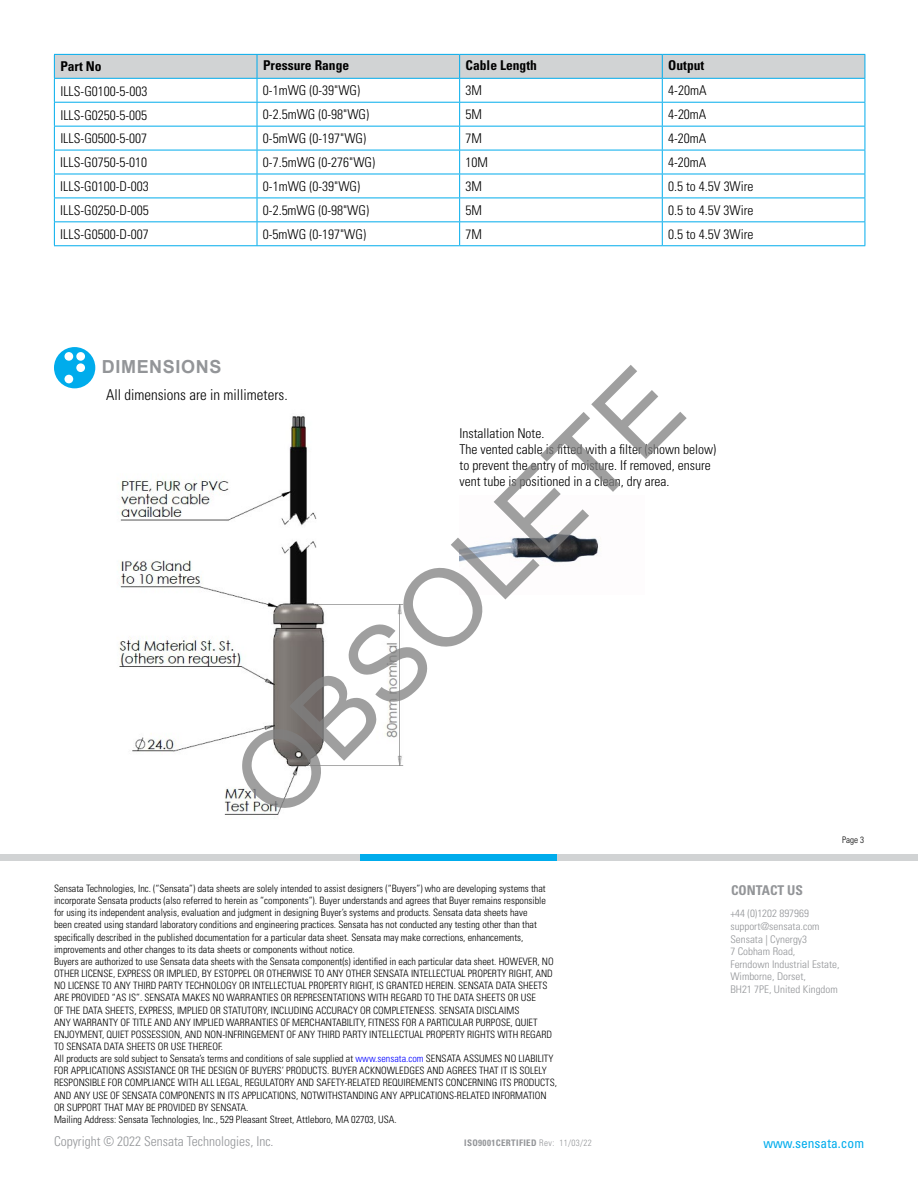
<style>
.page{position:relative;width:918px;height:1188px;background:#fff}
.page>*{position:absolute;margin:0;border:0;box-sizing:border-box;transform-origin:0 0}
.t1{font:108px "Arial";color:rgb(128 128 128/.75)}
.t2{font:700 18px "Arial";letter-spacing:.035em;color:#939598}
.t3{font:300 condensed 15px "Univers";color:#000}
.t4{font:300 condensed 13.5px/16.2px "Univers";color:#000}
.t5{font:300 condensed 13.5px "Univers";color:#939598}
.t6{font:700 condensed 13.5px "Univers LT Std";color:#000}
.t7{font:condensed 13.5px "Univers LT Std";color:#00acec}
.t8{font:700 condensed 13.5px "Univers LT Std";color:#939598}
.t9{font:300 condensed 10.5px/12.6px "Univers";color:#939598;scale:1.05 1}
.t10{font:300 condensed 10.2px/12.1px "Univers";color:#000}
.t11{font:700 condensed 9px "Univers LT Std";letter-spacing:.04em;color:#939598}
.t12{font:300 condensed 9px "Univers";color:#000}
.s1{color:#00f}
.s2{font-family:"Univers";font-weight:300}
</style>
<div class="page">
<div style="left:0;top:854px;width:361px;height:7px;background:#d1d3d4"></div>
<div style="left:557px;top:854px;width:361px;height:7px;background:#d1d3d4"></div>
<div style="left:361px;top:854px;width:196px;height:7px;background:#00acec"></div>
<svg style="left:54px;top:54px;width:812px;height:191px"></svg>
<hr style="left:54px;top:102px;width:203px;height:1px;background:#00acec">
<hr style="left:54px;top:126px;width:203px;height:1px;background:#00acec">
<hr style="left:54px;top:150px;width:203px;height:1px;background:#00acec">
<hr style="left:54px;top:174px;width:203px;height:1px;background:#00acec">
<hr style="left:54px;top:198px;width:203px;height:1px;background:#00acec">
<hr style="left:54px;top:221px;width:203px;height:1px;background:#00acec">
<hr style="left:54px;top:245px;width:203px;height:1px;background:#00acec">
<hr style="left:257px;top:102px;width:203px;height:1px;background:#00acec">
<hr style="left:460px;top:102px;width:202px;height:1px;background:#00acec">
<hr style="left:662px;top:102px;width:203px;height:1px;background:#00acec">
<hr style="left:257px;top:126px;width:203px;height:1px;background:#00acec">
<hr style="left:460px;top:126px;width:202px;height:1px;background:#00acec">
<hr style="left:662px;top:126px;width:203px;height:1px;background:#00acec">
<hr style="left:257px;top:150px;width:203px;height:1px;background:#00acec">
<hr style="left:460px;top:150px;width:202px;height:1px;background:#00acec">
<hr style="left:662px;top:150px;width:203px;height:1px;background:#00acec">
<hr style="left:257px;top:174px;width:203px;height:1px;background:#00acec">
<hr style="left:460px;top:174px;width:202px;height:1px;background:#00acec">
<hr style="left:662px;top:174px;width:203px;height:1px;background:#00acec">
<hr style="left:257px;top:198px;width:203px;height:1px;background:#00acec">
<hr style="left:460px;top:198px;width:202px;height:1px;background:#00acec">
<hr style="left:662px;top:198px;width:203px;height:1px;background:#00acec">
<hr style="left:257px;top:221px;width:203px;height:1px;background:#00acec">
<hr style="left:460px;top:221px;width:202px;height:1px;background:#00acec">
<hr style="left:662px;top:221px;width:203px;height:1px;background:#00acec">
<hr style="left:257px;top:245px;width:203px;height:1px;background:#00acec">
<hr style="left:460px;top:245px;width:202px;height:1px;background:#00acec">
<hr style="left:662px;top:245px;width:203px;height:1px;background:#00acec">
<img style="left:119px;top:416px;width:285px;height:399px">
<img style="left:459px;top:534px;width:139px;height:29px">
<div style="left:54px;top:347px;width:41px;height:41px;background:#00acec;border-radius:50%"></div>
<div style="left:65px;top:352px;width:8px;height:9px;background:#fff;border-radius:50%"></div>
<div style="left:76px;top:352px;width:9px;height:9px;background:#fff;border-radius:50%"></div>
<div style="left:76px;top:363px;width:9px;height:9px;background:#fff;border-radius:50%"></div>
<div style="left:65px;top:375px;width:8px;height:8px;background:#fff;border-radius:50%"></div>
<h3 class="t6" style="left:60px;top:58px;width:43px">Part No</h3>
<h3 class="t6" style="left:263px;top:57px;width:88px">Pressure Range</h3>
<h3 class="t6" style="left:466px;top:57px;width:73px">Cable Length</h3>
<h3 class="t6" style="left:668px;top:57px;width:38px">Output</h3>
<h3 class="t4" style="left:60px;top:83px;width:88px">ILLS-G0100-5-003</h3>
<h3 class="t4" style="left:263px;top:82px;width:99px">0-1mWG (0-39"WG)</h3>
<h3 class="t4" style="left:466px;top:82px;width:18px">3M</h3>
<h3 class="t4" style="left:668px;top:82px;width:40px">4-20mA</h3>
<h3 class="t4" style="left:60px;top:107px;width:88px">ILLS-G0250-5-005</h3>
<h3 class="t4" style="left:263px;top:106px;width:108px">0-2.5mWG (0-98"WG)</h3>
<h3 class="t4" style="left:466px;top:106px;width:18px">5M</h3>
<h3 class="t4" style="left:668px;top:106px;width:40px">4-20mA</h3>
<h3 class="t4" style="left:60px;top:131px;width:88px">ILLS-G0500-5-007</h3>
<h3 class="t4" style="left:263px;top:130px;width:105px">0-5mWG (0-197"WG)</h3>
<h3 class="t4" style="left:466px;top:130px;width:18px">7M</h3>
<h3 class="t4" style="left:668px;top:130px;width:40px">4-20mA</h3>
<h3 class="t4" style="left:60px;top:155px;width:88px">ILLS-G0750-5-010</h3>
<h3 class="t4" style="left:263px;top:154px;width:114px">0-7.5mWG (0-276"WG)</h3>
<h3 class="t4" style="left:466px;top:154px;width:24px">10M</h3>
<h3 class="t4" style="left:668px;top:154px;width:40px">4-20mA</h3>
<h3 class="t4" style="left:60px;top:178px;width:90px">ILLS-G0100-D-003</h3>
<h3 class="t4" style="left:263px;top:178px;width:99px">0-1mWG (0-39"WG)</h3>
<h3 class="t4" style="left:466px;top:178px;width:18px">3M</h3>
<h3 class="t4" style="left:668px;top:178px;width:87px">0.5 to 4.5V 3Wire</h3>
<h3 class="t4" style="left:60px;top:202px;width:90px">ILLS-G0250-D-005</h3>
<h3 class="t4" style="left:263px;top:202px;width:108px">0-2.5mWG (0-98"WG)</h3>
<h3 class="t4" style="left:466px;top:202px;width:18px">5M</h3>
<h3 class="t4" style="left:668px;top:202px;width:87px">0.5 to 4.5V 3Wire</h3>
<h3 class="t4" style="left:60px;top:226px;width:90px">ILLS-G0500-D-007</h3>
<h3 class="t4" style="left:263px;top:226px;width:105px">0-5mWG (0-197"WG)</h3>
<h3 class="t4" style="left:466px;top:226px;width:18px">7M</h3>
<h3 class="t4" style="left:668px;top:226px;width:87px">0.5 to 4.5V 3Wire</h3>
<h2 class="t2" style="left:102px;top:354px;width:121px">DIMENSIONS</h2>
<h3 class="t3" style="left:106px;top:386px;width:183px">All dimensions are in millimeters.</h3>
<h1 class="t1" style="left:200px;top:746px;width:584px;rotate:-45deg">OBSOLETE</h1>
<h3 class="t4" style="left:460px;top:425px;width:258px">Installation Note.<br>The vented cable is fitted with a filter (shown below) to prevent the entry of moisture. If removed, ensure vent tube is positioned in a clean, dry area.</h3>
<p class="t12" style="left:842px;top:835px;width:23px">Page 3</p>
<p class="t10" style="left:54px;top:882px;width:505px">Sensata Technologies, Inc. (“Sensata”) data sheets are solely intended to assist designers (“Buyers”) who are developing systems that incorporate Sensata products (also referred to herein as “components”). Buyer understands and agrees that Buyer remains responsible for using its independent analysis, evaluation and judgment in designing Buyer’s systems and products. Sensata data sheets have<br>been created using standard laboratory conditions and engineering practices. Sensata has not conducted any testing other than that specifically described in the published documentation for a particular data sheet. Sensata may make corrections, enhancements, improvements and other changes to its data sheets or components without notice.<br>Buyers are authorized to use Sensata data sheets with the Sensata component(s) identified in each particular data sheet. HOWEVER, NO OTHER LICENSE, EXPRESS OR IMPLIED, BY ESTOPPEL OR OTHERWISE TO ANY OTHER SENSATA INTELLECTUAL PROPERTY RIGHT, AND NO LICENSE TO ANY THIRD PARTY TECHNOLOGY OR INTELLECTUAL PROPERTY RIGHT, IS GRANTED HEREIN. SENSATA DATA SHEETS ARE PROVIDED “AS IS”. SENSATA MAKES NO WARRANTIES OR REPRESENTATIONS WITH REGARD TO THE DATA SHEETS OR USE<br>OF THE DATA SHEETS, EXPRESS, IMPLIED OR STATUTORY, INCLUDING ACCURACY OR COMPLETENESS. SENSATA DISCLAIMS<br>ANY WARRANTY OF TITLE AND ANY IMPLIED WARRANTIES OF MERCHANTABILITY, FITNESS FOR A PARTICULAR PURPOSE, QUIET ENJOYMENT, QUIET POSSESSION, AND NON-INFRINGEMENT OF ANY THIRD PARTY INTELLECTUAL PROPERTY RIGHTS WITH REGARD TO SENSATA DATA SHEETS OR USE THEREOF.<br>All products are sold subject to Sensata’s terms and conditions of sale supplied at <span class="s1">www.sensata.com</span> SENSATA ASSUMES NO LIABILITY FOR APPLICATIONS ASSISTANCE OR THE DESIGN OF BUYERS’ PRODUCTS. BUYER ACKNOWLEDGES AND AGREES THAT IT IS SOLELY RESPONSIBLE FOR COMPLIANCE WITH ALL LEGAL, REGULATORY AND SAFETY-RELATED REQUIREMENTS CONCERNING ITS PRODUCTS, AND ANY USE OF SENSATA COMPONENTS IN ITS APPLICATIONS, NOTWITHSTANDING ANY APPLICATIONS-RELATED INFORMATION OR SUPPORT THAT MAY BE PROVIDED BY SENSATA.<br>Mailing Address: Sensata Technologies, Inc., 529 Pleasant Street, Attleboro, MA 02703, USA.</p>
<p class="t11" style="left:464px;top:1137px;width:129px">ISO9001CERTIFIED <span class="s2">Rev: 11/03/22</span></p>
<h3 class="t5" style="left:54px;top:1133px;width:221px">Copyright © 2022 Sensata Technologies, Inc.</h3>
<h3 class="t8" style="left:731px;top:882px;width:73px">CONTACT US</h3>
<p class="t9" style="left:730px;top:907px;width:106px">+44 (0)1202 897969 support@sensata.com<br>Sensata | Cynergy3<br>7 Cobham Road,<br>Ferndown Industrial Estate,<br>Wimborne, Dorset,<br>BH21 7PE, United Kingdom</p>
<h3 class="t7" style="left:763px;top:1135px;width:102px">www.sensata.com</h3>
</div>
